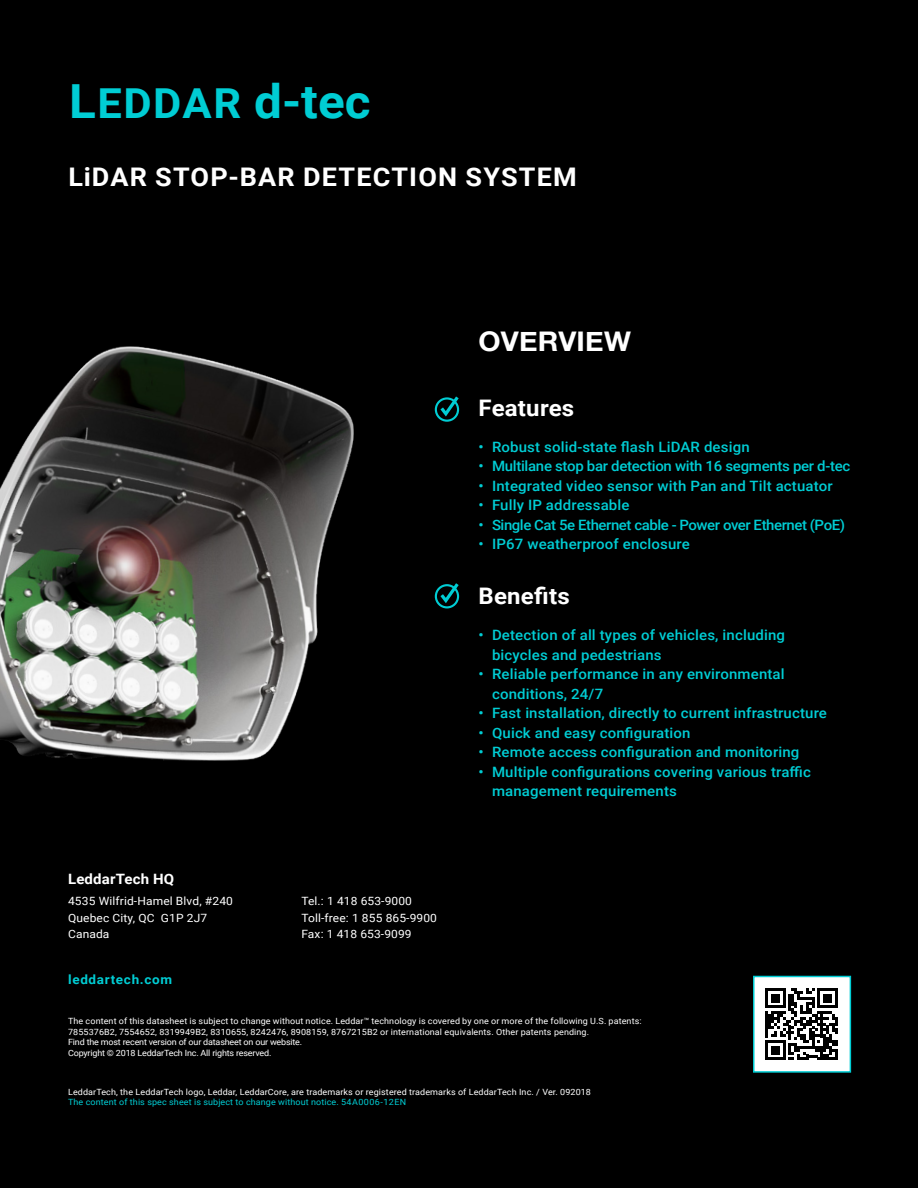
<style>
.page{position:relative;width:918px;height:1188px;background:#000}
.page>*{position:absolute;margin:0;border:0;box-sizing:border-box;transform-origin:0 0}
.t1{font:700 47.1px "Roboto";color:#00cdd4;scale:1.05 1}
.t2{font:700 27px "Helvetica Neue";letter-spacing:.01em;color:#fff;scale:1.05 1}
.t3{font:700 25.65px "Roboto";letter-spacing:.045em;color:#fff;scale:1.05 1}
.t4{font:700 22.8px "Roboto";letter-spacing:.01em;color:#fff;scale:1.05 1}
.t5{font:500 14.25px/19.5px "Roboto";letter-spacing:.01em;color:#00cdd4;scale:1.05 1}
.t6{font:500 14.25px "Roboto";letter-spacing:-.02em;color:#00cdd4;scale:1.05 1}
.t7{font:500 14.25px "Roboto";letter-spacing:-.03em;color:#00cdd4;scale:1.05 1}
.t8{font:700 14.25px "Roboto";letter-spacing:.01em;color:#fff;scale:1.05 1}
.t9{font:700 12.9px "Roboto";letter-spacing:.05em;color:#00cdd4;scale:1.05 1}
.t10{font:11.4px/16.5px "Roboto";letter-spacing:.01em;color:#fff;scale:1.05 1}
.t11{font:8.55px/10.5px "Roboto";letter-spacing:.01em;color:#fff;scale:1.05 1}
.t12{font:8.55px "Roboto";letter-spacing:.01em;color:#00cdd4;scale:1.05 1}
.s1{font-size:41.25px}
</style>
<div class="page">
<div style="left:754px;top:976px;width:96px;height:96px;background:#fff"></div>
<svg style="left:765px;top:988px;width:73px;height:72px"></svg>
<div style="left:753px;top:976px;width:98px;height:97px;border:2px solid #00cdd4"></div>
<div style="left:435px;top:397px;width:24px;height:25px;border:2px solid #00cdd4;border-radius:50%"></div>
<svg style="left:437px;top:396px;width:23px;height:23px"></svg>
<div style="left:435px;top:584px;width:24px;height:24px;border:2px solid #00cdd4;border-radius:50%"></div>
<svg style="left:437px;top:583px;width:23px;height:23px"></svg>
<img style="left:0;top:346px;width:354px;height:415px">
<h1 class="t1" style="left:69px;top:74px;width:289px">L<span class="s1">EDDAR</span> d-tec</h1>
<h3 class="t3" style="left:69px;top:162px;width:486px">LiDAR STOP-BAR DETECTION SYSTEM</h3>
<h2 class="t2" style="left:479px;top:325px;width:147px">OVERVIEW</h2>
<h3 class="t8" style="left:68px;top:871px;width:103px">LeddarTech HQ</h3>
<h3 class="t10" style="left:68px;top:893px;width:158px">4535 Wilfrid-Hamel Blvd, #240<br>Quebec City, QC G1P 2J7<br>Canada</h3>
<h3 class="t9" style="left:68px;top:972px;width:101px">leddartech.com</h3>
<h3 class="t10" style="left:301px;top:893px;width:131px">Tel.: 1 418 653-9000<br>Toll-free: 1 855 865-9900<br>Fax: 1 418 653-9099</h3>
<h3 class="t4" style="left:479px;top:395px;width:93px">Features</h3>
<h3 class="t5" style="left:479px;top:437px;width:260px">• Robust solid-state flash LiDAR design</h3>
<h3 class="t6" style="left:479px;top:458px;width:356px">• Multilane stop bar detection with 16 segments per d-tec</h3>
<h3 class="t5" style="left:479px;top:476px;width:339px">• Integrated video sensor with Pan and Tilt actuator</h3>
<h3 class="t5" style="left:479px;top:496px;width:145px">• Fully IP addressable</h3>
<h3 class="t7" style="left:479px;top:516px;width:351px">• Single Cat 5e Ethernet cable - Power over Ethernet (PoE)</h3>
<h3 class="t5" style="left:479px;top:535px;width:203px">• IP67 weatherproof enclosure</h3>
<h3 class="t4" style="left:479px;top:583px;width:88px">Benefits</h3>
<h3 class="t5" style="left:492px;top:626px;width:281px;text-indent:-14px">• Detection of all types of vehicles, including bicycles and pedestrians</h3>
<h3 class="t5" style="left:492px;top:665px;width:280px;text-indent:-14px">• Reliable performance in any environmental conditions, 24/7</h3>
<h3 class="t5" style="left:479px;top:703px;width:333px">• Fast installation, directly to current infrastructure</h3>
<h3 class="t5" style="left:479px;top:723px;width:203px">• Quick and easy configuration</h3>
<h3 class="t5" style="left:479px;top:742px;width:307px">• Remote access configuration and monitoring</h3>
<h3 class="t5" style="left:492px;top:762px;width:305px;text-indent:-14px">• Multiple configurations covering various traffic management requirements</h3>
<p class="t11" style="left:68px;top:1016px;width:548px">The content of this datasheet is subject to change without notice. Leddar™ technology is covered by one or more of the following U.S. patents:<br>7855376B2, 7554652, 8319949B2, 8310655, 8242476, 8908159, 8767215B2 or international equivalents. Other patents pending.<br>Find the most recent version of our datasheet on our website.<br>Copyright © 2018 LeddarTech Inc. All rights reserved.</p>
<p class="t11" style="left:68px;top:1087px;width:500px">LeddarTech, the LeddarTech logo, Leddar, LeddarCore, are trademarks or registered trademarks of LeddarTech Inc. / Ver. 092018</p>
<p class="t12" style="left:68px;top:1097px;width:324px">The content of this spec sheet is subject to change without notice. 54A0006-12EN</p>
</div>
